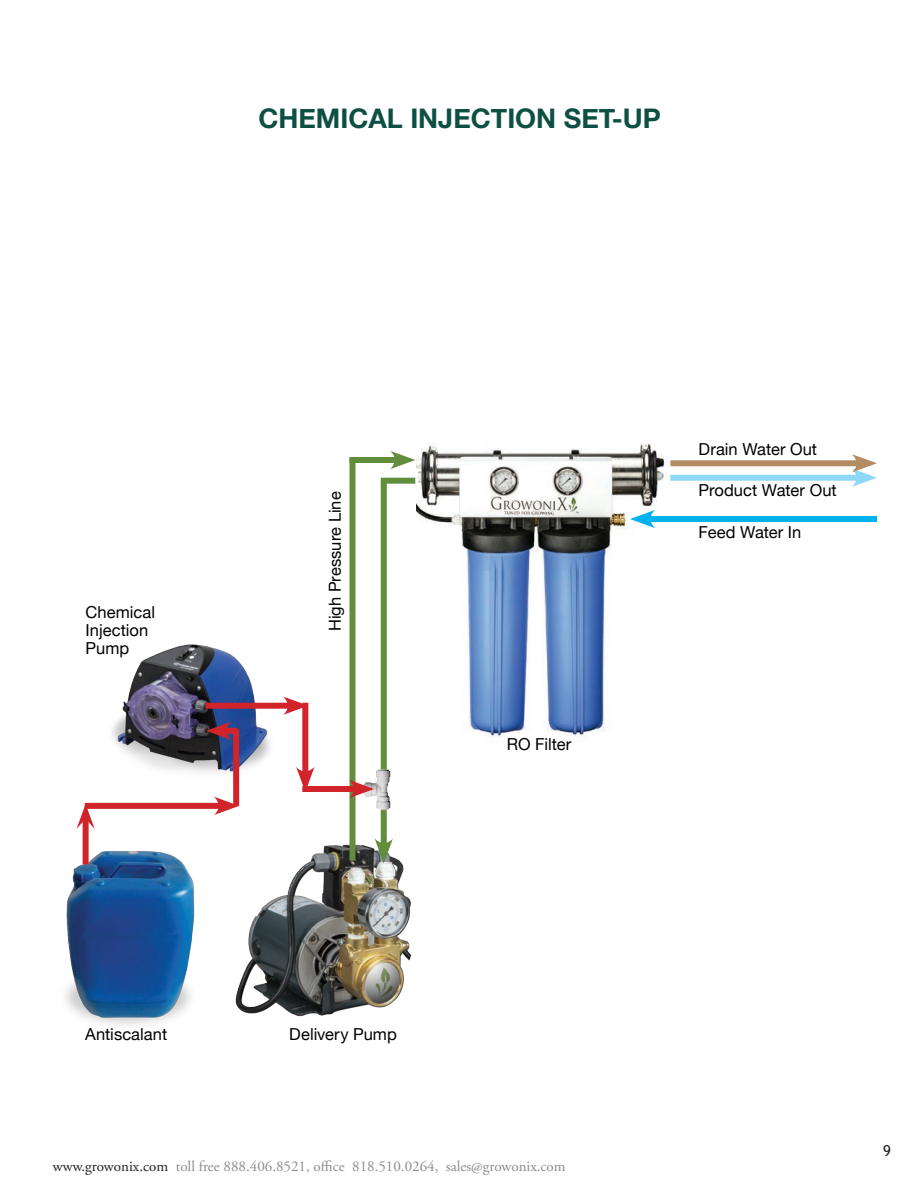
<style>
.page{position:relative;width:918px;height:1188px;background:#fff}
.page>*{position:absolute;margin:0;border:0;box-sizing:border-box;transform-origin:0 0}
.t1{font:700 27px "Helvetica Neue";color:#0e4f44}
.t2{font:16.5px/18px "Helvetica Neue";color:#000}
.t3{font:15px "Adobe Garamond Pro";color:#8a8c8f}
.t4{font:15px "Trebuchet MS";color:#231f20}
.s1{color:#231f20}
</style>
<div class="page">
<img style="left:235px;top:827px;width:177px;height:190px">
<div style="left:350px;top:458px;width:6px;height:403px;background:#628d3c"></div>
<img style="left:65px;top:837px;width:130px;height:188px">
<img style="left:112px;top:644px;width:169px;height:144px">
<div style="left:302px;top:703px;width:6px;height:74px;background:#d1232a"></div>
<svg style="left:296px;top:767px;width:18px;height:19px"></svg>
<div style="left:205px;top:703px;width:89px;height:6px;background:#d1232a"></div>
<svg style="left:283px;top:697px;width:25px;height:18px"></svg>
<div style="left:85px;top:803px;width:139px;height:6px;background:#d1232a"></div>
<svg style="left:214px;top:797px;width:25px;height:18px"></svg>
<div style="left:233px;top:729px;width:6px;height:77px;background:#d1232a"></div>
<div style="left:221px;top:728px;width:16px;height:6px;background:#d1232a"></div>
<svg style="left:206px;top:722px;width:25px;height:18px"></svg>
<div style="left:83px;top:819px;width:6px;height:45px;background:#d1232a"></div>
<svg style="left:76px;top:804px;width:19px;height:25px"></svg>
<img style="left:417px;top:443px;width:270px;height:294px">
<div style="left:381px;top:481px;width:6px;height:368px;background:#628d3c"></div>
<svg style="left:375px;top:838px;width:18px;height:26px"></svg>
<div style="left:670px;top:475px;width:192px;height:6px;background:#8dd7f7"></div>
<div style="left:645px;top:516px;width:232px;height:6px;background:#00b3ef"></div>
<svg style="left:630px;top:510px;width:25px;height:18px"></svg>
<div style="left:670px;top:460px;width:192px;height:6px;background:#b28c62"></div>
<svg style="left:852px;top:454px;width:25px;height:33px"></svg>
<div style="left:350px;top:457px;width:51px;height:6px;background:#628d3c"></div>
<svg style="left:390px;top:451px;width:25px;height:18px"></svg>
<img style="left:374px;top:768px;width:17px;height:42px">
<div style="left:302px;top:786px;width:57px;height:6px;background:#d1232a"></div>
<svg style="left:349px;top:780px;width:25px;height:18px"></svg>
<div style="left:381px;top:478px;width:34px;height:6px;background:#628d3c"></div>
<h1 class="t1" style="left:258px;top:97px;width:404px">CHEMICAL INJECTION SET-UP</h1>
<p class="t2" style="left:86px;top:604px;width:71px">Chemical<br>Injection<br>Pump</p>
<p class="t2" style="left:85px;top:1026px;width:84px">Antiscalant</p>
<p class="t2" style="left:327px;top:631px;width:141px;rotate:-90deg">High Pressure Line</p>
<p class="t2" style="left:289px;top:1026px;width:109px">Delivery Pump</p>
<p class="t2" style="left:507px;top:737px;width:66px">RO Filter</p>
<p class="t3" style="left:53px;top:1157px;width:514px"><span class="s1">www.growonix.com</span> toll free 888.406.8521, office 818.510.0264, sales@growonix.com</p>
<p class="t2" style="left:699px;top:441px;width:120px">Drain Water Out</p>
<p class="t2" style="left:699px;top:482px;width:140px">Product Water Out</p>
<p class="t2" style="left:699px;top:524px;width:104px">Feed Water In</p>
<p class="t4" style="left:883px;top:1142px;width:9px">9</p>
</div>
